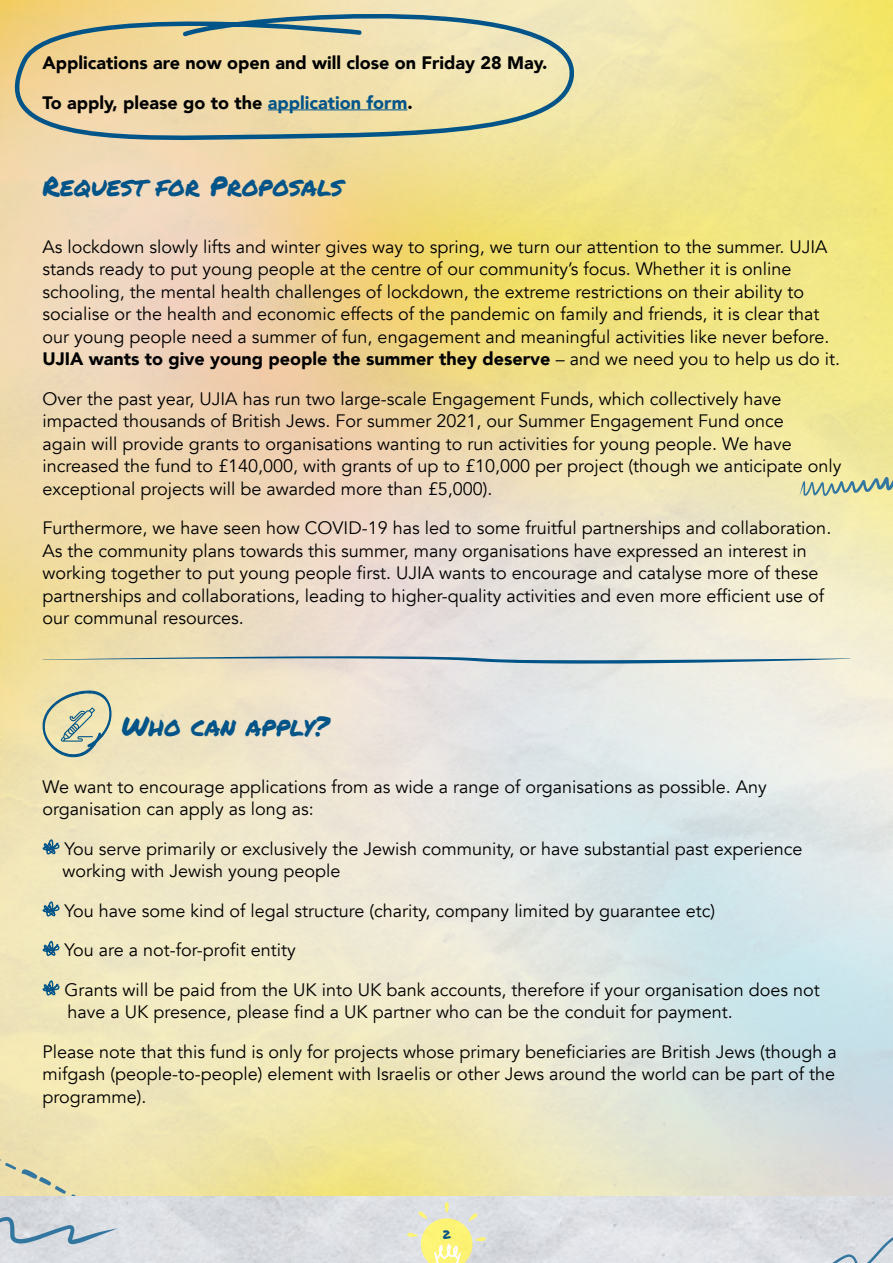
<style>
.page{position:relative;width:893px;height:1263px;background:#fff}
.page>*{position:absolute;margin:0;border:0;box-sizing:border-box;transform-origin:0 0}
.t1{font:27px "Permanent Marker";color:#005488}
.t2{font:18px/22.5px "Avenir";color:#000}
.t3{font:900 18px/39.5px "Avenir";color:#000}
.t4{font:12px "Permanent Marker";color:#005488}
.s1{color:#005488}
.s2{font-weight:900}
</style>
<div class="page">
<img style="left:0;top:0;width:893px;height:1196px">
<svg style="left:41px;top:688px;width:73px;height:71px"></svg>
<svg style="left:42px;top:839px;width:18px;height:17px"></svg>
<svg style="left:42px;top:901px;width:18px;height:17px"></svg>
<svg style="left:42px;top:941px;width:18px;height:16px"></svg>
<svg style="left:42px;top:980px;width:18px;height:17px"></svg>
<svg style="left:42px;top:656px;width:808px;height:8px"></svg>
<svg style="left:799px;top:476px;width:94px;height:20px"></svg>
<svg style="left:0;top:0;width:589px;height:140px"></svg>
<svg style="left:407px;top:1202px;width:79px;height:61px"></svg>
<svg style="left:0;top:1154px;width:118px;height:92px"></svg>
<svg style="left:810px;top:1219px;width:83px;height:44px"></svg>
<p class="t3" style="left:43px;top:43px;width:506px">Applications are now open and will close on Friday 28 May.<br>To apply, please go to the <span class="s1">application form</span>.</p>
<h1 class="t1" style="left:43px;top:166px;width:302px">Request for Proposals</h1>
<p class="t2" style="left:43px;top:236px;width:799px">As lockdown slowly lifts and winter gives way to spring, we turn our attention to the summer. UJIA stands ready to put young people at the centre of our community’s focus. Whether it is online schooling, the mental health challenges of lockdown, the extreme restrictions on their ability to socialise or the health and economic effects of the pandemic on family and friends, it is clear that our young people need a summer of fun, engagement and meaningful activities like never before.<br><span class="s2">UJIA wants to give young people the summer they deserve</span> – and we need you to help us do it.</p>
<p class="t2" style="left:43px;top:388px;width:801px">Over the past year, UJIA has run two large-scale Engagement Funds, which collectively have impacted thousands of British Jews. For summer 2021, our Summer Engagement Fund once<br>again will provide grants to organisations wanting to run activities for young people. We have increased the fund to £140,000, with grants of up to £10,000 per project (though we anticipate only exceptional projects will be awarded more than £5,000).</p>
<p class="t2" style="left:43px;top:517px;width:790px">Furthermore, we have seen how COVID-19 has led to some fruitful partnerships and collaboration.<br>As the community plans towards this summer, many organisations have expressed an interest in working together to put young people first. UJIA wants to encourage and catalyse more of these partnerships and collaborations, leading to higher-quality activities and even more efficient use of our communal resources.</p>
<h1 class="t1" style="left:121px;top:706px;width:209px">Who can apply?</h1>
<p class="t2" style="left:43px;top:775px;width:726px">We want to encourage applications from as wide a range of organisations as possible. Any organisation can apply as long as:</p>
<p class="t2" style="left:63px;top:837px;width:742px">You serve primarily or exclusively the Jewish community, or have substantial past experience working with Jewish young people</p>
<p class="t2" style="left:65px;top:891px;width:757px;line-height:39.5px">You have some kind of legal structure (charity, company limited by guarantee etc)<br>You are a not-for-profit entity<br>Grants will be paid from the UK into UK bank accounts, therefore if your organisation does not</p>
<p class="t2" style="left:43px;top:992px;width:796px;line-height:39.5px;text-indent:25px">have a UK presence, please find a UK partner who can be the conduit for payment.<br>Please note that this fund is only for projects whose primary beneficiaries are British Jews (though a</p>
<p class="t2" style="left:43px;top:1063px;width:794px">mifgash (people-to-people) element with Israelis or other Jews around the world can be part of the programme).</p>
<p class="t4" style="left:443px;top:1225px;width:9px">2</p>
</div>
